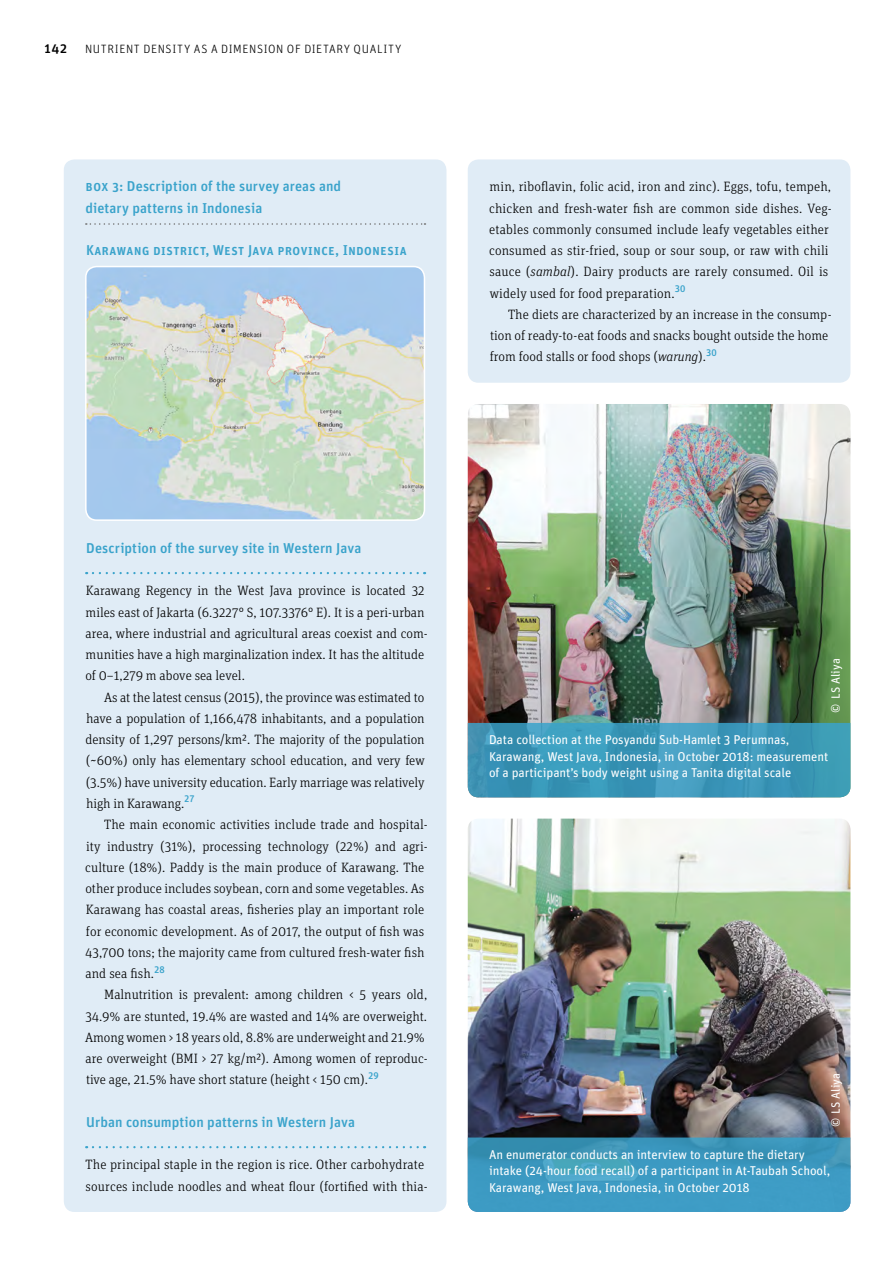
<style>
.page{position:relative;width:893px;height:1263px;background:#fff}
.page>*{position:absolute;margin:0;border:0;box-sizing:border-box;transform-origin:0 0}
.t1{font:500 14.25px/21.3px "Unit Pro";letter-spacing:.005em;color:#3aa3cb}
.t2{font:300 13.5px/21.3px "Unit Slab Pro";letter-spacing:.005em;color:#000}
.t3{font:500 13.5px "Unit Pro";color:#000}
.t4{font:12.75px/16.5px "Unit Pro";letter-spacing:-.005em;color:#fff}
.t5{font:300 12px "Unit Pro";letter-spacing:.05em;color:#000}
.t6{font:12px "Unit Pro";letter-spacing:.005em;color:#fff}
.s1{font-style:italic}
</style>
<div class="page">
<div style="left:64px;top:159px;width:382px;height:1053px;background:#e0ecf6;border-radius:11px"></div>
<div style="left:468px;top:159px;width:382px;height:224px;background:#e0ecf6;border-radius:11px"></div>
<img style="left:88px;top:268px;width:334px;height:250px">
<div style="left:85px;top:266px;width:340px;height:255px;border:2px solid #fff;border-radius:11px"></div>
<img style="left:468px;top:404px;width:382px;height:319px">
<svg style="left:468px;top:723px;width:382px;height:74px;background:#3c97b8"></svg>
<img style="left:468px;top:819px;width:382px;height:318px">
<svg style="left:468px;top:1137px;width:382px;height:75px;background:#3d98be"></svg>
<svg style="left:93px;top:572px;width:332px;height:2px"></svg>
<svg style="left:93px;top:1146px;width:332px;height:2px"></svg>
<svg style="left:86px;top:223px;width:339px;height:2px"></svg>
<p class="t3" style="left:45px;top:39px;width:24px">142</p>
<p class="t5" style="left:85px;top:41px;width:318px">NUTRIENT DENSITY AS A DIMENSION OF DIETARY QUALITY</p>
<p class="t1" style="left:86px;top:175px;width:257px">box 3: Description of the survey areas and dietary patterns in Indonesia</p>
<p class="t1" style="left:86px;top:239px;width:322px">Karawang district, West Java province, Indonesia</p>
<p class="t2" style="left:489px;top:176px;width:344px">min, riboflavin, folic acid, iron and zinc). Eggs, tofu, tempeh, chicken and fresh-water fish are common side dishes. Veg&shy;etables commonly consumed include leafy vegetables either consumed as stir-fried, soup or sour soup, or raw with chili sauce (<span class="s1">sambal</span>). Dairy products are rarely consumed. Oil is widely used for food preparation.<sup>30</sup></p>
<p class="t2" style="left:490px;top:303px;width:343px;text-indent:18px">The diets are characterized by an increase in the consump&shy;tion of ready-to-eat foods and snacks bought outside the home from food stalls or food shops (<span class="s1">warung</span>).<sup>30</sup></p>
<p class="t1" style="left:86px;top:536px;width:277px">Description of the survey site in Western Java</p>
<p class="t2" style="left:85px;top:580px;width:344px">Karawang Regency in the West Java province is located 32 miles east of Jakarta (6.3227° S, 107.3376° E). It is a peri-urban area, where industrial and agricultural areas coexist and com&shy;munities have a high marginalization index. It has the altitude of 0–1,279 m above sea level.</p>
<p class="t2" style="left:86px;top:686px;width:341px;text-align:justify;text-indent:19px">As at the latest census (2015), the province was estimated to have a population of 1,166,478 inhabitants, and a population density of 1,297 persons/km². The majority of the population (~60%) only has elementary school education, and very few (3.5%) have university education. Early marriage was relatively high in Karawang.<sup>27</sup></p>
<p class="t2" style="left:85px;top:813px;width:344px;text-indent:19px">The main economic activities include trade and hospital&shy;ity industry (31%), processing technology (22%) and agri&shy;culture (18%). Paddy is the main produce of Karawang. The other produce includes soybean, corn and some vegetables. As Karawang has coastal areas, fisheries play an important role for economic development. As of 2017, the output of fish was 43,700 tons; the majority came from cultured fresh-water fish and sea fish.<sup>28</sup></p>
<p class="t2" style="left:85px;top:983px;width:344px;text-indent:19px">Malnutrition is prevalent: among children &lt; 5 years old, 34.9% are stunted, 19.4% are wasted and 14% are overweight.<br>Among women &gt; 18 years old, 8.8% are underweight and 21.9% are overweight (BMI &gt; 27 kg/m²). Among women of reproduc&shy;tive age, 21.5% have short stature (height &lt; 150 cm).<sup>29</sup></p>
<p class="t1" style="left:86px;top:1110px;width:271px">Urban consumption patterns in Western Java</p>
<p class="t2" style="left:86px;top:1154px;width:344px">The principal staple in the region is rice. Other carbohydrate sources include noodles and wheat flour (fortified with thia-</p>
<p class="t6" style="left:827px;top:713px;width:56px;rotate:-90deg">© LS Aliya</p>
<p class="t4" style="left:489px;top:731px;width:341px">Data collection at the Posyandu Sub-Hamlet 3 Perumnas,<br>Karawang, West Java, Indonesia, in October 2018: measurement of a participant’s body weight using a Tanita digital scale</p>
<p class="t6" style="left:827px;top:1127px;width:56px;rotate:-90deg">© LS Aliya</p>
<p class="t4" style="left:489px;top:1145px;width:343px">An enumerator conducts an interview to capture the dietary intake (24-hour food recall) of a participant in At-Taubah School,<br>Karawang, West Java, Indonesia, in October 2018</p>
</div>
